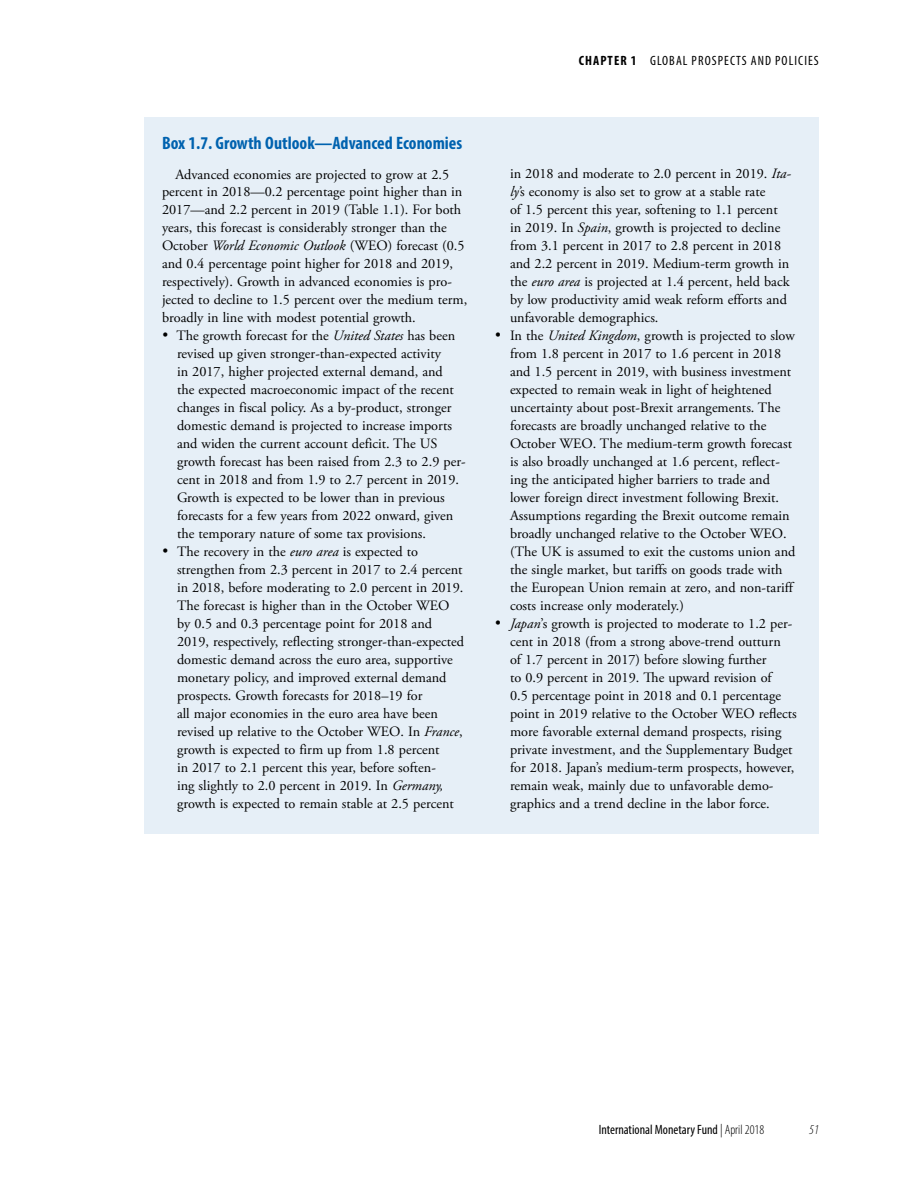
<style>
.page{position:relative;width:918px;height:1188px;background:#fff}
.page>*{position:absolute;margin:0;border:0;box-sizing:border-box;transform-origin:0 0}
.t1{font:700 condensed 18px "Myriad Pro";color:#0062af}
.t2{font:14.25px/18px "Adobe Garamond Pro";color:#000}
.t3{font:condensed 13.5px "Myriad Pro";color:#000}
.t4{font:italic 300 condensed 13.5px "Myriad Pro";color:#000}
.s1{font-style:italic}
.s2{font-weight:700}
.s3{font-weight:300}
</style>
<div class="page">
<div style="left:144px;top:117px;width:675px;height:716px;background:#e6eff7"></div>
<p class="t1" style="left:162px;top:131px;width:302px">Box 1.7. Growth Outlook—Advanced Economies</p>
<p class="t2" style="left:162px;top:165px;width:307px;text-indent:13px">Advanced economies are projected to grow at 2.5 percent in 2018—0.2 percentage point higher than in 2017—and 2.2 percent in 2019 (Table 1.1). For both years, this forecast is considerably stronger than the October <span class="s1">World Economic Outlook</span> (WEO) forecast (0.5 and 0.4 percentage point higher for 2018 and 2019, respectively). Growth in advanced economies is pro&shy;jected to decline to 1.5 percent over the medium term, broadly in line with modest potential growth.</p>
<p class="t2" style="left:177px;top:327px;width:290px;text-indent:-15px">• The growth forecast for the <span class="s1">United States</span> has been revised up given stronger-than-expected activity<br>in 2017, higher projected external demand, and<br>the expected macroeconomic impact of the recent changes in fiscal policy. As a by-product, stronger domestic demand is projected to increase imports and widen the current account deficit. The US growth forecast has been raised from 2.3 to 2.9 per&shy;cent in 2018 and from 1.9 to 2.7 percent in 2019.<br>Growth is expected to be lower than in previous forecasts for a few years from 2022 onward, given the temporary nature of some tax provisions.</p>
<p class="t2" style="left:177px;top:543px;width:289px;text-indent:-15px">• The recovery in the <span class="s1">euro area</span> is expected to strengthen from 2.3 percent in 2017 to 2.4 percent in 2018, before moderating to 2.0 percent in 2019.<br>The forecast is higher than in the October WEO by 0.5 and 0.3 percentage point for 2018 and 2019, respectively, reflecting stronger-than-expected domestic demand across the euro area, supportive monetary policy, and improved external demand prospects. Growth forecasts for 2018–19 for<br>all major economies in the euro area have been revised up relative to the October WEO. In <span class="s1">France</span>, growth is expected to firm up from 1.8 percent<br>in 2017 to 2.1 percent this year, before soften-<br>ing slightly to 2.0 percent in 2019. In <span class="s1">Germany, </span>growth is expected to remain stable at 2.5 percent</p>
<p class="t3" style="left:579px;top:52px;width:203px"><span class="s2">CHAPTER 1</span> Global Prospects and Policie</p>
<p class="t3" style="left:814px;top:52px;width:6px">s</p>
<p class="t2" style="left:510px;top:165px;width:283px">in 2018 and moderate to 2.0 percent in 2019. <span class="s1">Ita&shy;ly’</span>s economy is also set to grow at a stable rate<br>of 1.5 percent this year, softening to 1.1 percent in 2019. In <span class="s1">Spain</span>, growth is projected to decline from 3.1 percent in 2017 to 2.8 percent in 2018 and 2.2 percent in 2019. Medium-term growth in the <span class="s1">euro area</span> is projected at 1.4 percent, held back by low productivity amid weak reform efforts and unfavorable demographics.</p>
<p class="t2" style="left:510px;top:327px;width:287px;text-indent:-15px">• In the <span class="s1">United Kingdom</span>, growth is projected to slow from 1.8 percent in 2017 to 1.6 percent in 2018 and 1.5 percent in 2019, with business investment expected to remain weak in light of heightened uncertainty about post-Brexit arrangements. The forecasts are broadly unchanged relative to the October WEO. The medium-term growth forecast is also broadly unchanged at 1.6 percent, reflect&shy;ing the anticipated higher barriers to trade and lower foreign direct investment following Brexit.<br>Assumptions regarding the Brexit outcome remain broadly unchanged relative to the October WEO. (The UK is assumed to exit the customs union and the single market, but tariffs on goods trade with the European Union remain at zero, and non-tariff costs increase only moderately.)</p>
<p class="t2" style="left:510px;top:615px;width:288px;text-indent:-15px">• <span class="s1">Japan</span>’s growth is projected to moderate to 1.2 per&shy;cent in 2018 (from a strong above‑trend outturn<br>of 1.7 percent in 2017) before slowing further<br>to 0.9 percent in 2019. The upward revision of<br>0.5 percentage point in 2018 and 0.1 percentage point in 2019 relative to the October WEO reflects more favorable external demand prospects, rising private investment, and the Supplementary Budget for 2018. Japan’s medium-term prospects, however, remain weak, mainly due to unfavorable demo&shy;graphics and a trend decline in the labor force.</p>
<p class="t3" style="left:599px;top:1121px;width:167px">International Monetary Fund <span class="s3">| April 2018</span></p>
<p class="t4" style="left:809px;top:1121px;width:11px">51</p>
</div>
